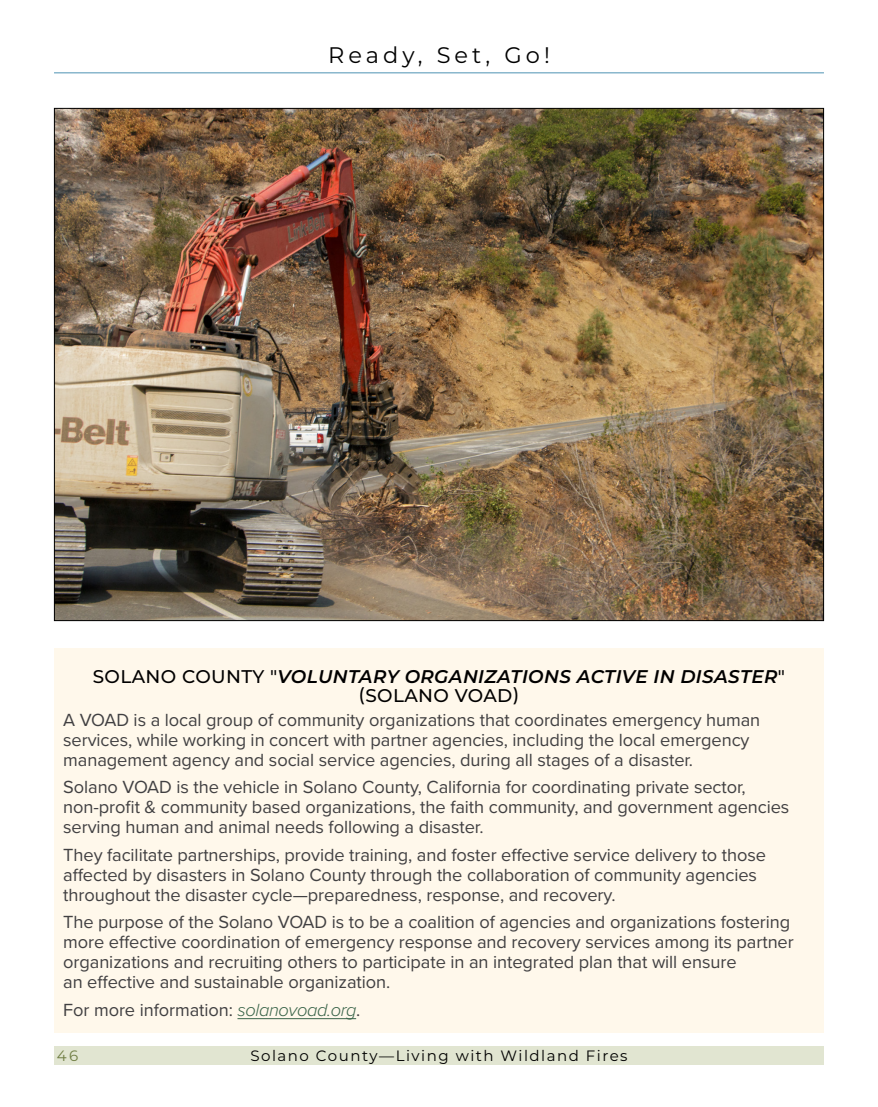
<style>
.page{position:relative;width:878px;height:1107px;background:#fff}
.page>*{position:absolute;margin:0;border:0;box-sizing:border-box;transform-origin:0 0}
.Mater_Headers__No_TOC{font:22.5px "Montserrat";letter-spacing:.18em;color:#000}
.Subhead_Dk_Gray{font:italic 600 18.3px/19.5px "Montserrat";letter-spacing:.02em;color:#000;text-align:center}
.body_basic_No_1st_line_indent{font:18.15px/20px "Proxima Nova";letter-spacing:-.005em;color:#414042}
.t1{font:15px "Montserrat";letter-spacing:.1em;color:#000}
.t2{font:15px "Montserrat";color:#707e44}
.s1{font-weight:500;font-style:normal}
.s2{font-weight:300;font-style:italic;color:#3a6449}
</style>
<div class="page">
<div style="left:54px;top:1046px;width:770px;height:19px;background:#e1e5d1"></div>
<hr style="left:54px;top:72px;width:770px;height:1px;background:#629fbc">
<div style="left:54px;top:648px;width:770px;height:385px;background:#fff8eb"></div>
<hr style="left:237px;top:1018px;width:119px;height:1px;background:#3a6449">
<img style="left:56px;top:110px;width:766px;height:509px">
<p class="Mater_Headers__No_TOC" style="left:328px;top:40px;width:223px">Ready, Set, Go!</p>
<p class="Subhead_Dk_Gray" style="left:93px;top:666px;width:693px"><span class="s1">SOLANO COUNTY "</span>VOLUNTARY ORGANIZATIONS ACTIVE IN DISASTER<span class="s1">" (SOLANO VOAD)</span></p>
<p class="body_basic_No_1st_line_indent" style="left:63px;top:709px;width:698px">A VOAD is a local group of community organizations that coordinates emergency human services, while working in concert with partner agencies, including the local emergency management agency and social service agencies, during all stages of a disaster.</p>
<p class="body_basic_No_1st_line_indent" style="left:63px;top:777px;width:727px">Solano VOAD is the vehicle in Solano County, California for coordinating private sector, non-profit &amp; community based organizations, the faith community, and government agencies serving human and animal needs following a disaster.</p>
<p class="body_basic_No_1st_line_indent" style="left:63px;top:844px;width:704px">They facilitate partnerships, provide training, and foster effective service delivery to those affected by disasters in Solano County through the collaboration of community agencies throughout the disaster cycle—preparedness, response, and recovery.</p>
<p class="body_basic_No_1st_line_indent" style="left:63px;top:912px;width:732px">The purpose of the Solano VOAD is to be a coalition of agencies and organizations fostering more effective coordination of emergency response and recovery services among its partner organizations and recruiting others to participate in an integrated plan that will ensure<br>an effective and sustainable organization.</p>
<p class="body_basic_No_1st_line_indent" style="left:63px;top:999px;width:298px">For more information: <span class="s2">solanovoad.org</span>.</p>
<p class="t2" style="left:57px;top:1045px;width:23px">46</p>
<p class="t1" style="left:250px;top:1045px;width:378px">Solano County—Living with Wildland Fires</p>
</div>
